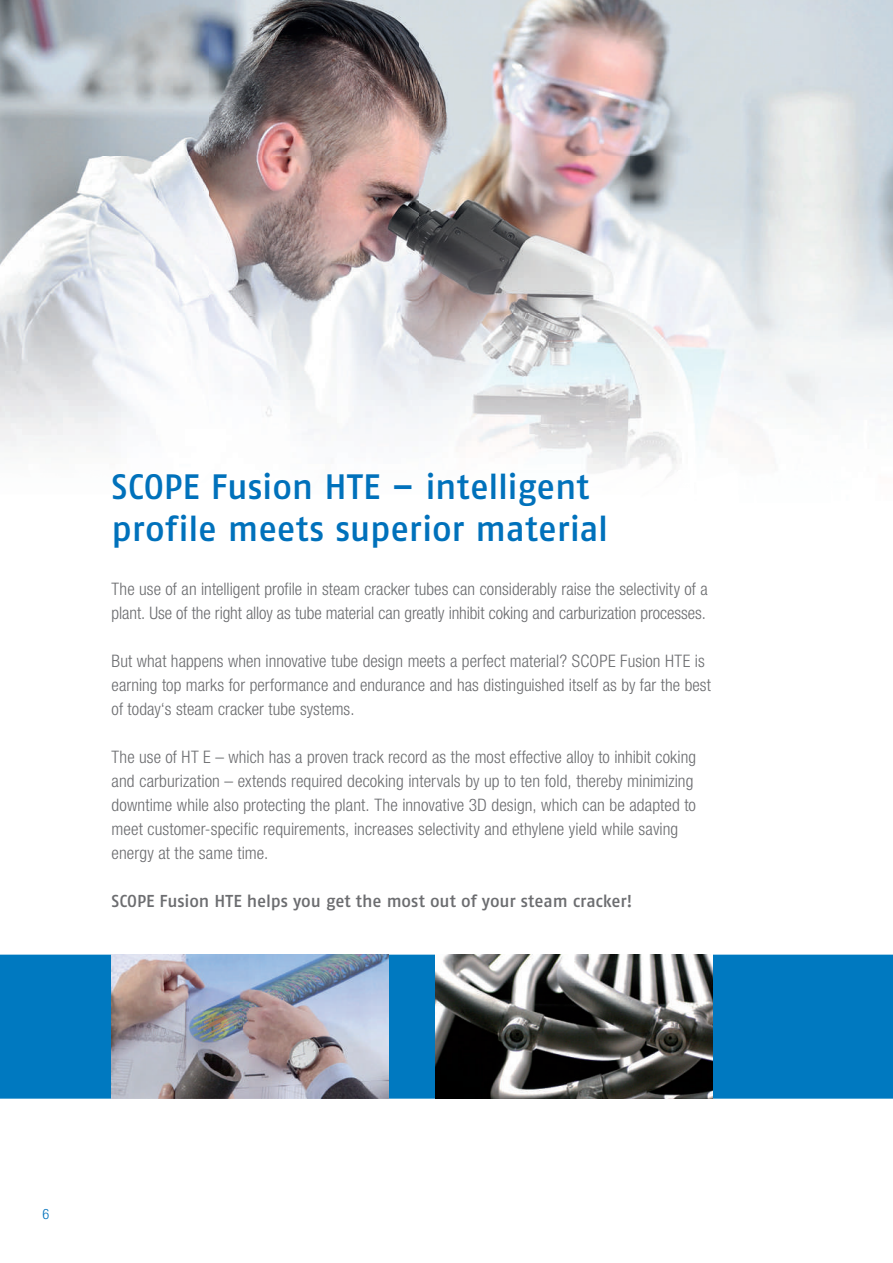
<style>
.page{position:relative;width:893px;height:1263px;background:#fff}
.page>*{position:absolute;margin:0;border:0;box-sizing:border-box;transform-origin:0 0}
.t1{font:35.25px/42.3px "Fago No Medium TF";letter-spacing:-.005em;color:#0071bb}
.t2{font:300 condensed 17.25px/24px "Helvetica Neue";letter-spacing:.005em;color:#6c6d70}
.t3{font:17.25px "Fago No Medium TF";letter-spacing:-.005em;color:#6c6d70}
.t4{font:300 condensed 14.25px "Helvetica Neue";color:#0071bb}
</style>
<div class="page">
<img style="left:0;top:0;width:893px;height:473px">
<div style="left:0;top:955px;width:893px;height:144px;background:#0079c0"></div>
<img style="left:112px;top:955px;width:276px;height:144px">
<img style="left:436px;top:955px;width:276px;height:144px">
<h1 class="t1" style="left:112px;top:465px;width:498px">SCOPE Fusion HTE – intelligent profile meets superior material</h1>
<p class="t2" style="left:112px;top:576px;width:598px">The use of an intelligent profile in steam cracker tubes can considerably raise the selectivity of a plant. Use of the right alloy as tube material can greatly inhibit coking and carburization processes.</p>
<p class="t2" style="left:112px;top:648px;width:601px">But what happens when innovative tube design meets a perfect material? SCOPE Fusion HTE is earning top marks for performance and endurance and has distinguished itself as by far the best of today‘s steam cracker tube systems.</p>
<p class="t2" style="left:112px;top:744px;width:586px">The use of HT E – which has a proven track record as the most effective alloy to inhibit coking and carburization – extends required decoking intervals by up to ten fold, thereby minimizing downtime while also protecting the plant. The innovative 3D design, which can be adapted to meet customer-specific requirements, increases selectivity and ethylene yield while saving energy at the same time.</p>
<p class="t3" style="left:112px;top:891px;width:522px">SCOPE Fusion HTE helps you get the most out of your steam cracker!</p>
<p class="t4" style="left:43px;top:1205px;width:8px">6</p>
</div>
